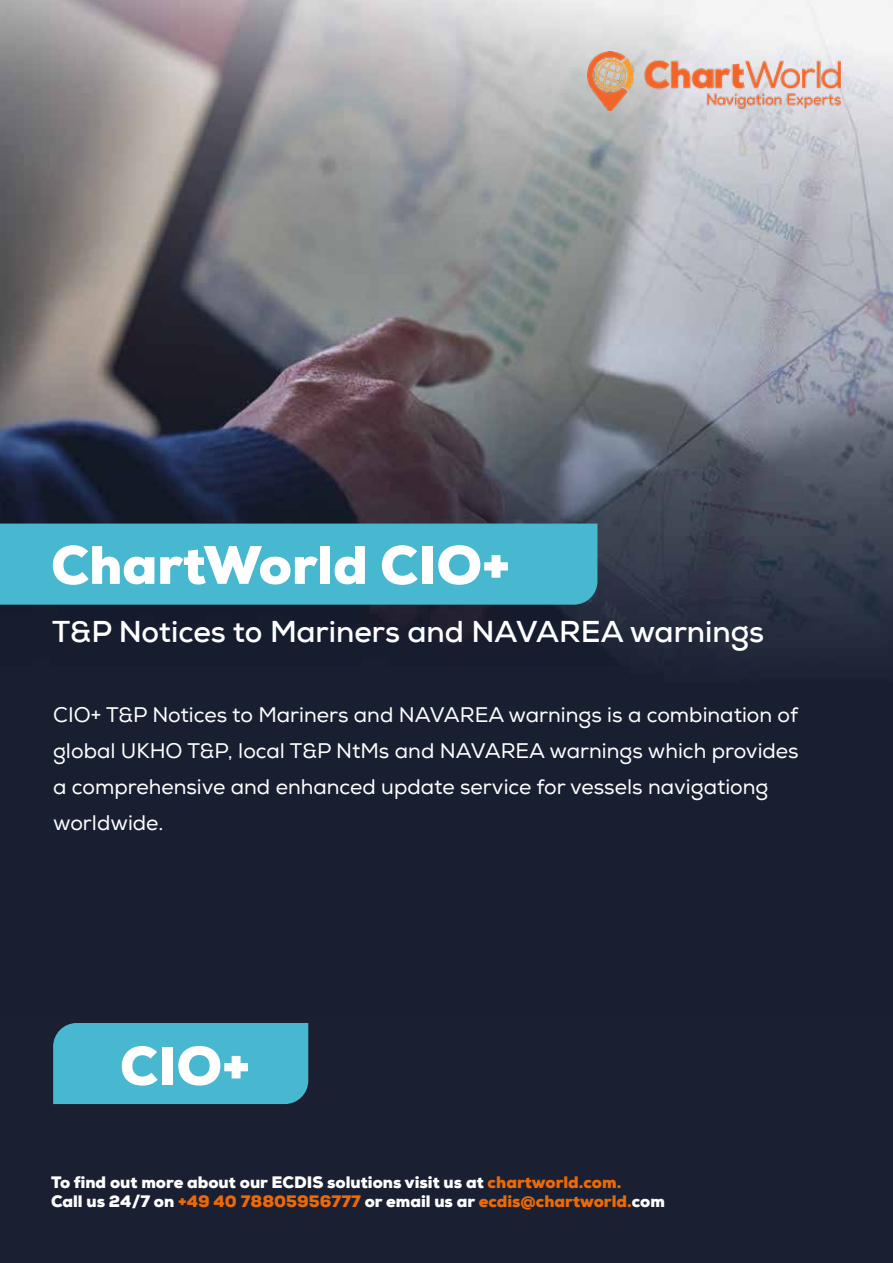
<style>
.page{position:relative;width:893px;height:1263px;background:#1a1f31}
.page>*{position:absolute;margin:0;border:0;box-sizing:border-box;transform-origin:0 0}
.t1{font:900 54px "Nexa";color:#fff}
.t2{font:700 30px "Nexa";color:#fff}
.t3{font:21px/36px "Nexa";color:#fff}
.t4{font:900 16.5px/19.8px "Nexa";color:#fff}
.s1{color:#ec6907}
</style>
<div class="page">
<img style="left:0;top:0;width:893px;height:347px">
<img style="left:0;top:347px;width:893px;height:304px">
<div style="left:0;top:524px;width:597px;height:81px;background:#48b8d1"></div>
<div style="left:53px;top:1023px;width:255px;height:81px;background:#48b8d1"></div>
<img style="left:588px;top:52px;width:253px;height:59px">
<h1 class="t1" style="left:51px;top:530px;width:460px">ChartWorld CIO+</h1>
<h2 class="t2" style="left:52px;top:612px;width:714px">T&amp;P Notices to Mariners and NAVAREA warnings</h2>
<p class="t3" style="left:53px;top:697px;width:747px">CIO+ T&amp;P Notices to Mariners and NAVAREA warnings is a combination of global UKHO T&amp;P, local T&amp;P NtMs and NAVAREA warnings which provides a comprehensive and enhanced update service for vessels navigationg worldwide.</p>
<h1 class="t1" style="left:120px;top:1031px;width:132px">CIO+</h1>
<p class="t4" style="left:51px;top:1172px;width:615px">To find out more about our ECDIS solutions visit us at <span class="s1">chartworld.com.<br></span>Call us 24/7 on <span class="s1">+49 40 78805956777</span> or email us ar <span class="s1">ecdis@chartworld.</span>com</p>
</div>
